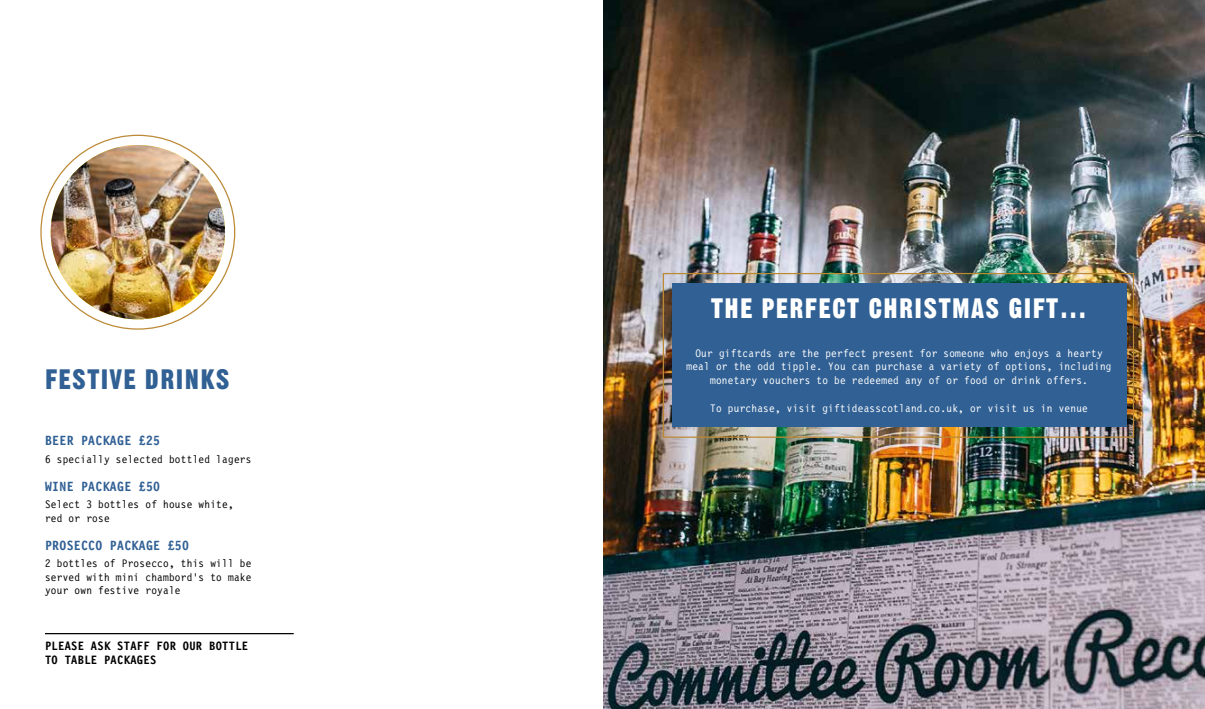
<style>
.page{position:relative;width:1205px;height:709px;background:#fff}
.page>*{position:absolute;margin:0;border:0;box-sizing:border-box;transform-origin:0 0}
.t1{font:27.5px "Gothic No 13 BT";letter-spacing:.05em;color:#fff}
.t2{font:27.5px "Gothic No 13 BT";letter-spacing:.05em;color:#306094}
.t3{font:700 13.75px "Letter Gothic 12 Pitch BT";letter-spacing:.025em;color:#306094}
.t4{font:700 12.5px/13.8px "Letter Gothic 12 Pitch BT";letter-spacing:.025em;color:#000}
.t5{font:11.25px/13.8px "Letter Gothic 12 Pitch BT";letter-spacing:.025em;color:#fff;text-align:center}
.t6{font:11.25px/13.8px "Letter Gothic 12 Pitch BT";letter-spacing:.025em;color:#000}
</style>
<div class="page">
<img style="left:603px;top:0;width:602px;height:709px">
<hr style="left:45px;top:633px;width:249px;height:1px;background:#000">
<div style="left:663px;top:273px;width:471px;height:165px;border:1px solid #bc8935"></div>
<div style="left:672px;top:283px;width:454px;height:143px;background:#306094"></div>
<img style="left:51px;top:145px;width:174px;height:174px;border-radius:87px">
<h1 class="t2" style="left:45px;top:362px;width:186px">FESTIVE DRINKS</h1>
<p class="t3" style="left:45px;top:433px;width:117px">BEER PACKAGE £25</p>
<p class="t6" style="left:45px;top:452px;width:208px">6 specially selected bottled lagers</p>
<p class="t3" style="left:45px;top:478px;width:117px">WINE PACKAGE £50</p>
<p class="t6" style="left:45px;top:497px;width:190px">Select 3 bottles of house white, red or rose</p>
<p class="t3" style="left:45px;top:537px;width:146px">PROSECCO PACKAGE £50</p>
<p class="t6" style="left:45px;top:556px;width:208px;text-align:justify">2 bottles of Prosecco, this will be served with mini chambord’s to make your own festive royale</p>
<p class="t4" style="left:45px;top:639px;width:205px">PLEASE ASK STAFF FOR OUR BOTTLE<br>TO TABLE PACKAGES</p>
<h1 class="t1" style="left:711px;top:291px;width:377px">THE PERFECT CHRISTMAS GIFT…</h1>
<p class="t5" style="left:686px;top:346px;width:426px">Our giftcards are the perfect present for someone who enjoys a hearty meal or the odd tipple. You can purchase a variety of options, including monetary vouchers to be redeemed any of or food or drink offers.</p>
<p class="t5" style="left:710px;top:402px;width:379px">To purchase, visit giftideasscotland.co.uk, or visit us in venue</p>
</div>
